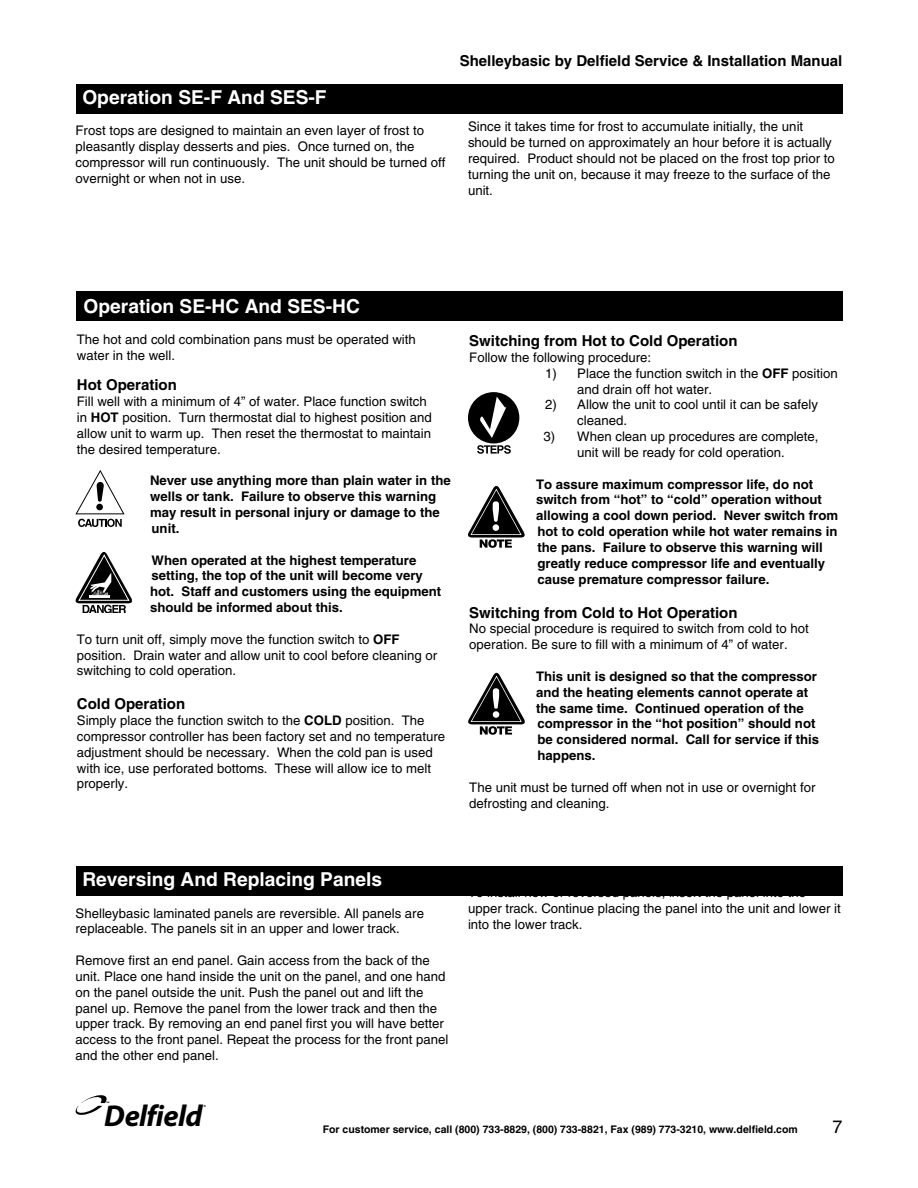
<style>
.page{position:relative;width:918px;height:1188px;background:#fff}
.page>*{position:absolute;margin:0;border:0;box-sizing:border-box;transform-origin:0 0}
.t1{font:italic 700 30.3px "Myriad Pro";letter-spacing:-.02em;color:#000}
.t2{font:700 19.2px "Helvetica";color:#fff}
.t3{font:700 15px "Helvetica";color:#000}
.t4{font:13.2px/15.9px "Helvetica";color:#000}
.t5{font:700 13.2px/15.9px "Helvetica";color:#000}
.t6{font:700 10.5px "Helvetica";color:#000}
.t7{font:700 3.3px "Helvetica";color:#000}
.t8{font:700 2.7px "Helvetica";color:#000}
.s1{font-weight:700}
</style>
<div class="page">
<svg style="left:76px;top:1095px;width:31px;height:20px"></svg>
<div style="left:76px;top:84px;width:766px;height:30px;background:#000"></div>
<div style="left:76px;top:291px;width:766px;height:30px;background:#000"></div>
<svg style="left:76px;top:470px;width:49px;height:57px"></svg>
<svg style="left:76px;top:552px;width:56px;height:61px"></svg>
<div style="left:468px;top:392px;width:51px;height:51px;background:#000;border-radius:50%"></div>
<svg style="left:480px;top:397px;width:26px;height:41px"></svg>
<svg style="left:477px;top:445px;width:34px;height:9px"></svg>
<svg style="left:468px;top:486px;width:57px;height:62px"></svg>
<div style="left:76px;top:866px;width:766px;height:30px;background:#000"></div>
<svg style="left:468px;top:673px;width:57px;height:62px"></svg>
<p class="t3" style="left:460px;top:51px;width:384px">Shelleybasic by Delfield Service &amp; Installation Manual</p>
<h2 class="t2" style="left:82px;top:85px;width:246px">Operation SE-F And SES-F</h2>
<p class="t4" style="left:76px;top:123px;width:371px">Frost tops are designed to maintain an even layer of frost to pleasantly display desserts and pies. Once turned on, the compressor will run continuously. The unit should be turned off overnight or when not in use.</p>
<p class="t4" style="left:468px;top:119px;width:368px">Since it takes time for frost to accumulate initially, the unit should be turned on approximately an hour before it is actually required. Product should not be placed on the frost top prior to turning the unit on, because it may freeze to the surface of the unit.</p>
<h2 class="t2" style="left:84px;top:294px;width:278px">Operation SE-HC And SES-HC</h2>
<p class="t4" style="left:77px;top:332px;width:340px">The hot and cold combination pans must be operated with water in the well.</p>
<p class="t3" style="left:77px;top:376px;width:102px">Hot Operation</p>
<p class="t4" style="left:77px;top:394px;width:357px">Fill well with a minimum of 4” of water. Place function switch in <span class="s1">HOT</span> position. Turn thermostat dial to highest position and allow unit to warm up. Then reset the thermostat to maintain the desired temperature.</p>
<p class="t5" style="left:150px;top:473px;width:302px">Never use anything more than plain water in the wells or tank. Failure to observe this warning may result in personal injury or damage to the unit.</p>
<p class="t5" style="left:150px;top:552px;width:293px">When operated at the highest temperature setting, the top of the unit will become very hot. Staff and customers using the equipment should be informed about this.</p>
<p class="t4" style="left:77px;top:631px;width:362px">To turn unit off, simply move the function switch to <span class="s1">OFF </span>position. Drain water and allow unit to cool before cleaning or switching to cold operation.</p>
<p class="t3" style="left:77px;top:695px;width:110px">Cold Operation</p>
<p class="t4" style="left:77px;top:712px;width:370px">Simply place the function switch to the <span class="s1">COLD</span> position. The compressor controller has been factory set and no temperature adjustment should be necessary. When the cold pan is used with ice, use perforated bottoms. These will allow ice to melt properly.</p>
<p class="t3" style="left:469px;top:332px;width:270px">Switching from Hot to Cold Operation</p>
<p class="t4" style="left:469px;top:349px;width:183px">Follow the following procedure:</p>
<p class="t4" style="left:577px;top:365px;width:262px;text-indent:-32px">1) Place the function switch in the <span class="s1">OFF</span> position and drain off hot water.</p>
<p class="t4" style="left:577px;top:397px;width:242px;text-indent:-32px">2) Allow the unit to cool until it can be safely cleaned.</p>
<p class="t4" style="left:544px;top:429px;width:277px;text-align:center">3) When clean up procedures are complete, unit will be ready for cold operation.</p>
<p class="t5" style="left:536px;top:476px;width:304px">To assure maximum compressor life, do not switch from “hot” to “cold” operation without allowing a cool down period. Never switch from hot to cold operation while hot water remains in the pans. Failure to observe this warning will greatly reduce compressor life and eventually cause premature compressor failure.</p>
<p class="t3" style="left:469px;top:603px;width:270px">Switching from Cold to Hot Operation</p>
<p class="t4" style="left:469px;top:621px;width:341px">No special procedure is required to switch from cold to hot operation. Be sure to fill with a minimum of 4” of water.</p>
<p class="t5" style="left:536px;top:668px;width:285px">This unit is designed so that the compressor and the heating elements cannot operate at the same time. Continued operation of the compressor in the “hot position” should not be considered normal. Call for service if this happens.</p>
<p class="t4" style="left:469px;top:779px;width:348px">The unit must be turned off when not in use or overnight for defrosting and cleaning.</p>
<h2 class="t2" style="left:82px;top:867px;width:301px">Reversing And Replacing Panels</h2>
<p class="t4" style="left:76px;top:905px;width:350px">Shelleybasic laminated panels are reversible. All panels are replaceable. The panels sit in an upper and lower track.</p>
<p class="t4" style="left:76px;top:953px;width:374px">Remove first an end panel. Gain access from the back of the unit. Place one hand inside the unit on the panel, and one hand on the panel outside the unit. Push the panel out and lift the panel up. Remove the panel from the lower track and then the upper track. By removing an end panel first you will have better access to the front panel. Repeat the process for the front panel and the other end panel.</p>
<p class="t4" style="left:468px;top:885px;width:374px">To install new or reversed panels, insert the panel into the upper track. Continue placing the panel into the unit and lower it into the lower track.</p>
<p class="t7" style="left:106px;top:1101px;width:5px">™</p>
<h1 class="t1" style="left:104px;top:1097px;width:100px">Delfield</h1>
<p class="t8" style="left:204px;top:1104px;width:4px">®</p>
<p class="t6" style="left:323px;top:1123px;width:477px">For customer service, call (800) 733-8829, (800) 733-8821, Fax (989) 773-3210, www.delfield.com</p>
</div>
